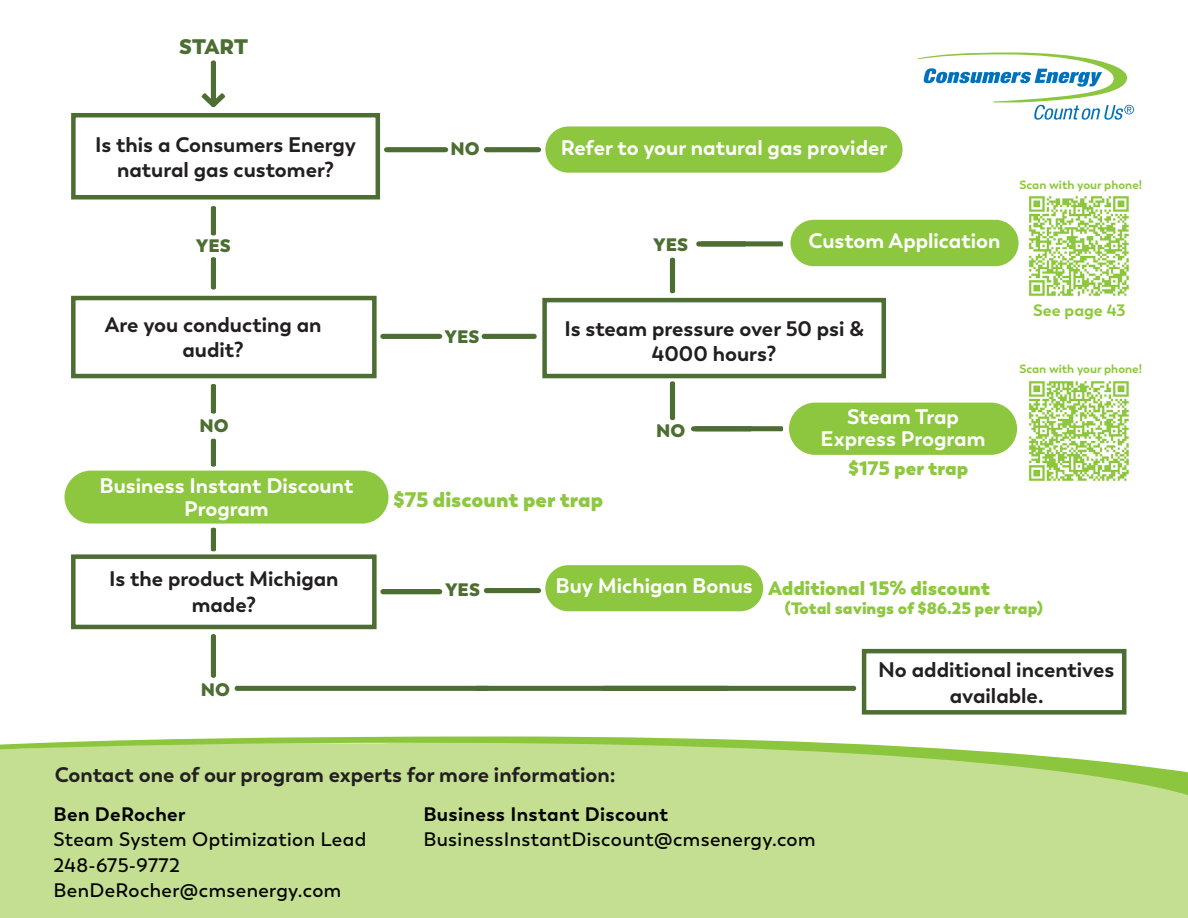
<style>
.page{position:relative;width:1188px;height:918px;background:#fff}
.page>*{position:absolute;margin:0;border:0;box-sizing:border-box;transform-origin:0 0}
.t1{font:700 21px/25.2px "Boston";color:#231f20;text-align:center}
.t2{font:700 21px/22.5px "Boston";color:#fff;text-align:center}
.t3{font:800 21px "Boston";color:#8ec740}
.t4{font:800 21px "Boston";letter-spacing:-.01em;color:#4c6e32}
.t5{font:600 19.5px "Boston";letter-spacing:.02em;color:#040503}
.t6{font:700 19.5px "Boston";letter-spacing:.02em;color:#040503}
.t7{font:800 19.5px "Boston";color:#8ec740}
.t8{font:800 18px "Boston";color:#4c6e32}
.t9{font:800 16.5px "Boston";color:#8ec740}
.t10{font:700 16.5px "Boston";color:#8ec740}
.t11{font:700 12px "Boston";color:#8ec740}
</style>
<div class="page">
<div style="left:0;top:799px;width:1188px;height:119px;background:#c5df92"></div>
<svg style="left:918px;top:52px;width:216px;height:68px"></svg>
<div style="left:235px;top:686px;width:254px;height:5px;background:#4c6e32;border-radius:2px"></div>
<div style="left:71px;top:113px;width:309px;height:87px;border:4px solid #4c6e32"></div>
<div style="left:71px;top:296px;width:306px;height:82px;border:4px solid #4c6e32"></div>
<div style="left:64px;top:471px;width:325px;height:53px;background:#8dc73f;border-radius:26px"></div>
<div style="left:71px;top:554px;width:306px;height:75px;border:4px solid #4c6e32"></div>
<div style="left:862px;top:649px;width:264px;height:66px;border:4px solid #4c6e32"></div>
<div style="left:545px;top:126px;width:358px;height:47px;background:#8dc73f;border-radius:23px"></div>
<div style="left:542px;top:298px;width:344px;height:80px;border:4px solid #4c6e32"></div>
<div style="left:545px;top:565px;width:218px;height:46px;background:#8dc73f;border-radius:23px"></div>
<div style="left:791px;top:220px;width:228px;height:46px;background:#8dc73f;border-radius:23px"></div>
<svg style="left:211px;top:206px;width:5px;height:30px"></svg>
<svg style="left:211px;top:257px;width:5px;height:33px"></svg>
<svg style="left:211px;top:384px;width:5px;height:30px"></svg>
<svg style="left:211px;top:439px;width:5px;height:28px"></svg>
<svg style="left:211px;top:528px;width:5px;height:23px"></svg>
<div style="left:211px;top:60px;width:5px;height:47px;background:#4c6e32;border-radius:2px"></div>
<svg style="left:201px;top:93px;width:24px;height:13px"></svg>
<div style="left:211px;top:634px;width:5px;height:44px;background:#4c6e32;border-radius:2px"></div>
<svg style="left:384px;top:147px;width:64px;height:5px"></svg>
<div style="left:484px;top:147px;width:57px;height:5px;background:#4c6e32;border-radius:3px"></div>
<svg style="left:670px;top:258px;width:5px;height:35px"></svg>
<svg style="left:670px;top:381px;width:5px;height:39px"></svg>
<div style="left:691px;top:426px;width:62px;height:5px;background:#4c6e32;border-radius:3px"></div>
<div style="left:380px;top:334px;width:62px;height:5px;background:#4c6e32;border-radius:3px"></div>
<div style="left:482px;top:334px;width:55px;height:5px;background:#4c6e32;border-radius:3px"></div>
<div style="left:380px;top:589px;width:62px;height:5px;background:#4c6e32;border-radius:3px"></div>
<div style="left:484px;top:588px;width:57px;height:5px;background:#4c6e32;border-radius:3px"></div>
<div style="left:696px;top:241px;width:51px;height:6px;background:#4c6e32;border-radius:3px"></div>
<div style="left:789px;top:403px;width:228px;height:52px;background:#8dc73f;border-radius:26px"></div>
<svg style="left:0;top:737px;width:1188px;height:62px;fill:#c5df92"></svg>
<div style="left:475px;top:686px;width:254px;height:5px;background:#4c6e32;border-radius:2px"></div>
<div style="left:602px;top:686px;width:254px;height:5px;background:#4c6e32;border-radius:2px"></div>
<svg style="left:695px;top:426px;width:88px;height:5px"></svg>
<svg style="left:701px;top:241px;width:82px;height:5px"></svg>
<img style="left:1028px;top:195px;width:101px;height:102px">
<img style="left:1028px;top:380px;width:101px;height:102px">
<p class="t4" style="left:179px;top:33px;width:70px">START</p>
<p class="t1" style="left:95px;top:132px;width:263px">Is this a Consumers Energy natural gas customer?</p>
<p class="t8" style="left:451px;top:137px;width:31px">NO</p>
<p class="t2" style="left:561px;top:136px;width:328px">Refer to your natural gas provider</p>
<p class="t8" style="left:196px;top:234px;width:37px">YES</p>
<p class="t2" style="left:809px;top:230px;width:193px">Custom Application</p>
<p class="t8" style="left:653px;top:233px;width:37px">YES</p>
<p class="t11" style="left:1020px;top:177px;width:124px">Scan with your phone!</p>
<p class="t1" style="left:105px;top:312px;width:218px">Are you conducting an audit?</p>
<p class="t8" style="left:200px;top:414px;width:31px">NO</p>
<p class="t2" style="left:100px;top:475px;width:255px">Business Instant Discount<br>Program</p>
<p class="t8" style="left:444px;top:325px;width:37px">YES</p>
<p class="t1" style="left:564px;top:316px;width:301px">Is steam pressure over 50 psi &amp;<br>4000 hours?</p>
<p class="t8" style="left:656px;top:419px;width:31px">NO</p>
<p class="t2" style="left:847px;top:405px;width:113px">Steam Trap</p>
<p class="t2" style="left:821px;top:428px;width:166px">Express Program</p>
<p class="t7" style="left:848px;top:455px;width:122px">$175 per trap</p>
<p class="t3" style="left:393px;top:486px;width:212px">$75 discount per trap</p>
<p class="t10" style="left:1033px;top:300px;width:94px">See page 43</p>
<p class="t11" style="left:1019px;top:362px;width:124px">Scan with your phone!</p>
<p class="t1" style="left:109px;top:567px;width:231px">Is the product Michigan made?</p>
<p class="t8" style="left:201px;top:678px;width:31px">NO</p>
<p class="t8" style="left:445px;top:578px;width:37px">YES</p>
<p class="t2" style="left:556px;top:575px;width:199px">Buy Michigan Bonus</p>
<p class="t7" style="left:768px;top:575px;width:224px">Additional 15% discount</p>
<p class="t9" style="left:785px;top:597px;width:260px">(Total savings of $86.25 per trap)</p>
<p class="t1" style="left:878px;top:658px;width:238px">No additional incentives available.</p>
<p class="t1" style="left:55px;top:762px;width:562px">Contact one of our program experts for more information:</p>
<p class="t6" style="left:53px;top:802px;width:134px">Ben DeRocher</p>
<p class="t5" style="left:53px;top:828px;width:314px">Steam System Optimization Lead</p>
<p class="t5" style="left:53px;top:853px;width:128px">248-675-9772</p>
<p class="t5" style="left:53px;top:879px;width:289px">BenDeRocher@cmsenergy.com</p>
<p class="t6" style="left:423px;top:802px;width:247px">Business Instant Discount</p>
<p class="t5" style="left:423px;top:828px;width:394px">BusinessInstantDiscount@cmsenergy.com</p>
</div>
